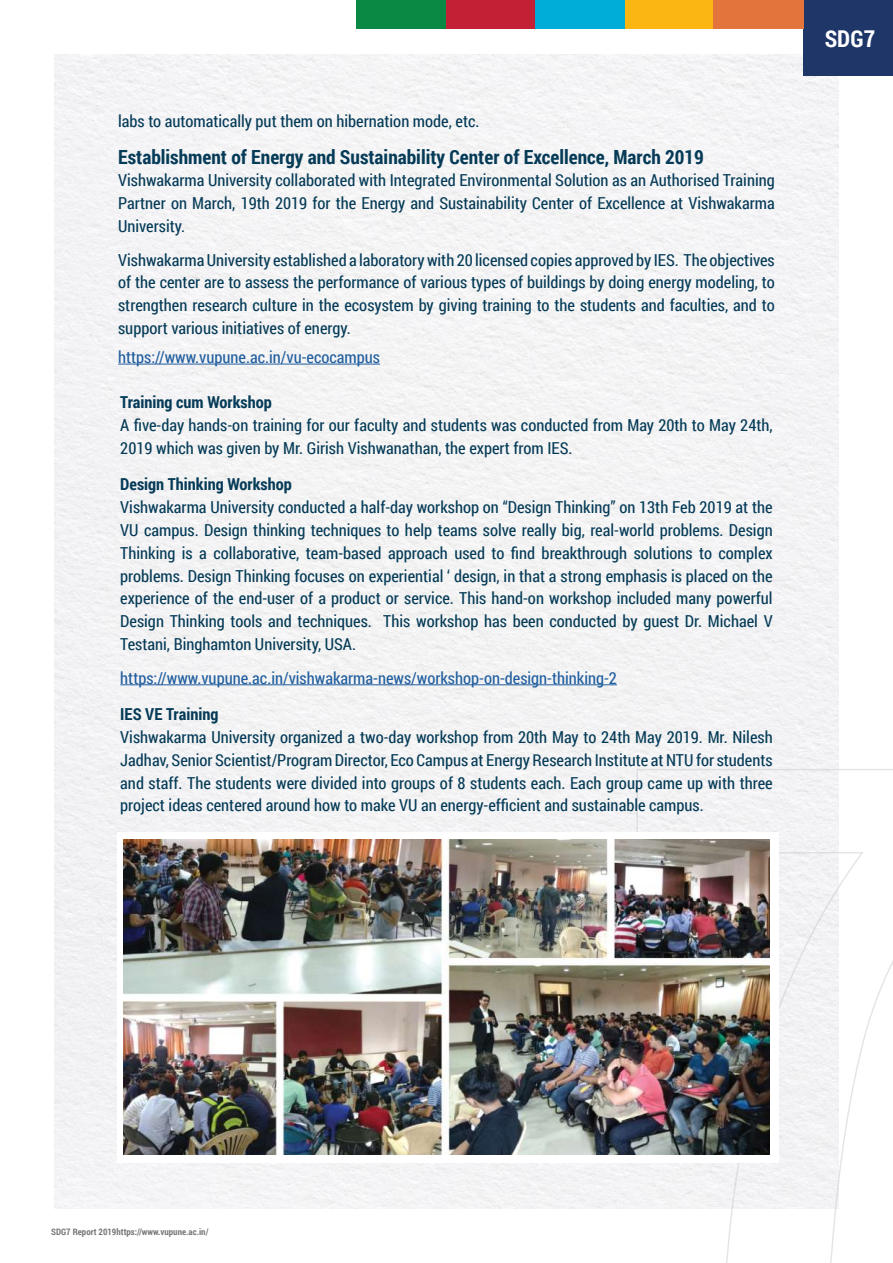
<style>
.page{position:relative;width:893px;height:1263px;background:#fff}
.page>*{position:absolute;margin:0;border:0;box-sizing:border-box;transform-origin:0 0}
.t1{font:700 23.1px "Roboto Condensed";color:#fff}
.t2{font:700 19.5px "Roboto Condensed";color:#053b57}
.t3{font:16.5px/22.8px "Roboto Condensed";color:#053b57;text-align:justify}
.t4{font:16.5px "Roboto Condensed";color:#215e9e}
.t5{font:700 16.5px "Roboto Condensed";color:#053b57}
.t6{font:700 9px "Roboto Condensed";color:#77787b}
</style>
<div class="page">
<div style="left:54px;top:54px;width:785px;height:1155px;background:#f3f3f5"></div>
<div style="left:804px;top:0;width:89px;height:76px;background:#1e3768"></div>
<div style="left:624px;top:0;width:91px;height:28px;background:#fcb614"></div>
<div style="left:535px;top:0;width:89px;height:28px;background:#00add8"></div>
<div style="left:446px;top:0;width:89px;height:28px;background:#c32035"></div>
<div style="left:356px;top:0;width:90px;height:28px;background:#0a8944"></div>
<div style="left:713px;top:0;width:91px;height:28px;background:#e3743c"></div>
<svg style="left:636px;top:768px;width:257px;height:495px"></svg>
<hr style="left:120px;top:684px;width:497px;height:1px;background:#215e9e">
<div style="left:117px;top:832px;width:661px;height:330px;background:#fff"></div>
<img style="left:123px;top:840px;width:646px;height:314px">
<hr style="left:118px;top:364px;width:262px;height:1px;background:#215e9e">
<p class="t3" style="left:118px;top:109px;width:363px">labs to automatically put them on hibernation mode, etc.</p>
<p class="t2" style="left:118px;top:143px;width:587px">Establishment of Energy and Sustainability Center of Excellence, March 2019</p>
<p class="t3" style="left:118px;top:169px;width:658px">Vishwakarma University collaborated with Integrated Environmental Solution as an Authorised Training Partner on March, 19th 2019 for the Energy and Sustainability Center of Excellence at Vishwakarma University.</p>
<p class="t3" style="left:118px;top:248px;width:658px">Vishwakarma University established a laboratory with 20 licensed copies approved by IES. The objectives of the center are to assess the performance of various types of buildings by doing energy modeling, to strengthen research culture in the ecosystem by giving training to the students and faculties, and to support various initiatives of energy.</p>
<p class="t4" style="left:118px;top:346px;width:263px">https://www.vupune.ac.in/vu-ecocampus</p>
<p class="t5" style="left:120px;top:391px;width:153px">Training cum Workshop</p>
<p class="t3" style="left:120px;top:413px;width:654px">A five-day hands-on training for our faculty and students was conducted from May 20th to May 24th,<br>2019 which was given by Mr. Girish Vishwanathan, the expert from IES.</p>
<p class="t5" style="left:120px;top:473px;width:173px">Design Thinking Workshop</p>
<p class="t3" style="left:120px;top:495px;width:654px">Vishwakarma University conducted a half-day workshop on “Design Thinking” on 13th Feb 2019 at the VU campus. Design thinking techniques to help teams solve really big, real-world problems. Design Thinking is a collaborative, team-based approach used to find breakthrough solutions to complex problems. Design Thinking focuses on experiential ‘ design, in that a strong emphasis is placed on the experience of the end-user of a product or service. This hand-on workshop included many powerful Design Thinking tools and techniques. This workshop has been conducted by guest Dr. Michael V Testani, Binghamton University, USA.</p>
<p class="t4" style="left:120px;top:666px;width:498px">https://www.vupune.ac.in/vishwakarma-news/workshop-on-design-thinking-2</p>
<p class="t5" style="left:120px;top:703px;width:100px">IES VE Training</p>
<p class="t3" style="left:120px;top:725px;width:654px">Vishwakarma University organized a two-day workshop from 20th May to 24th May 2019. Mr. Nilesh Jadhav, Senior Scientist/Program Director, Eco Campus at Energy Research Institute at NTU for students and staff. The students were divided into groups of 8 students each. Each group came up with three project ideas centered around how to make VU an energy-efficient and sustainable campus.</p>
<h1 class="t1" style="left:825px;top:22px;width:52px">SDG7</h1>
<p class="t6" style="left:51px;top:1225px;width:159px">SDG7 Report 2019https://www.vupune.ac.in/</p>
</div>
